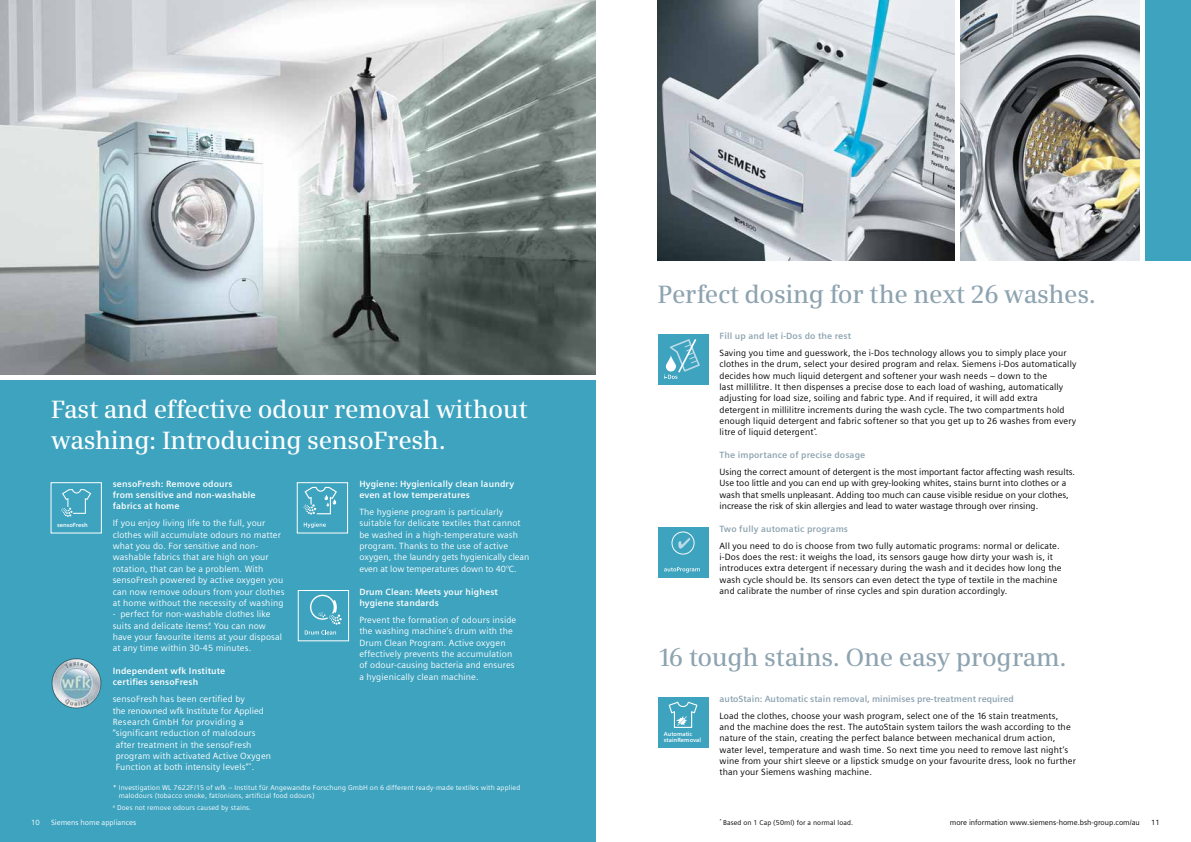
<style>
.page{position:relative;width:1191px;height:842px;background:#fff}
.page>*{position:absolute;margin:0;border:0;box-sizing:border-box;transform-origin:0 0}
.t1{font:600 25px/30.5px "Siemens Serif";letter-spacing:-.015em;color:#fff}
.t2{font:600 25px "Siemens Serif";letter-spacing:-.015em;color:#8da3b0}
.t3{font:9px/11.3px "Siemens Sans";letter-spacing:.015em;color:#000}
.t4{font:9px/11.3px "Siemens Sans";letter-spacing:.015em;color:#fff}
.t5{font:700 9px/11.3px "Siemens Sans";letter-spacing:.015em;color:#fff}
.t6{font:700 9px "Siemens Sans";letter-spacing:.005em;color:#8da3b0}
.t7{font:9px "Siemens Sans";letter-spacing:-.005em;color:#fff}
.t8{font:9px "Siemens Sans";letter-spacing:.035em;color:#fff}
.t9{font:7.5px "Siemens Sans";color:#000}
.t10{font:7.5px "Siemens Sans";color:#fff}
.t11{font:7px/8px "Siemens Sans";letter-spacing:.02em;color:#fff}
.t12{font:7px "Siemens Sans";letter-spacing:.015em;color:#000}
.t13{font:700 5.9px/5.9px "Siemens Sans";color:#fff}
</style>
<div class="page">
<div style="left:0;top:380px;width:595px;height:462px;background:#3da3bf"></div>
<img style="left:658px;top:0;width:297px;height:261px">
<img style="left:0;top:0;width:595px;height:374px">
<div style="left:658px;top:335px;width:50px;height:50px;background:#3da3bf"></div>
<svg style="left:664px;top:339px;width:36px;height:40px"></svg>
<svg style="left:61px;top:489px;width:30px;height:28px"></svg>
<div style="left:51px;top:482px;width:51px;height:51px;border:1px solid #fff"></div>
<svg style="left:303px;top:487px;width:34px;height:28px"></svg>
<svg style="left:304px;top:522px;width:22px;height:6px"></svg>
<div style="left:297px;top:482px;width:51px;height:51px;border:1px solid #fff"></div>
<svg style="left:305px;top:594px;width:37px;height:41px"></svg>
<div style="left:298px;top:590px;width:51px;height:51px;border:1px solid #fff"></div>
<div style="left:1145px;top:0;width:46px;height:261px;background:#3da3bf"></div>
<div style="left:658px;top:697px;width:50px;height:51px;background:#3da3bf"></div>
<svg style="left:668px;top:702px;width:29px;height:26px"></svg>
<div style="left:658px;top:527px;width:50px;height:51px;background:#3da3bf"></div>
<svg style="left:671px;top:531px;width:23px;height:23px"></svg>
<svg style="left:664px;top:567px;width:35px;height:6px"></svg>
<img style="left:960px;top:0;width:180px;height:261px">
<img style="left:51px;top:658px;width:50px;height:50px;border-radius:25px">
<h1 class="t1" style="left:51px;top:394px;width:478px">Fast and effective odour removal without washing: Introducing sensoFresh.</h1>
<p class="t5" style="left:359px;top:478px;width:156px">Hygiene: Hygienically clean laundry even at low temperatures</p>
<p class="t4" style="left:359px;top:506px;width:171px">The hygiene program is particularly suitable for delicate textiles that cannot be washed in a high-temperature wash program. Thanks to the use of active oxygen, the laundry gets hygienically clean even at low temperatures down to 40°C.</p>
<p class="t5" style="left:359px;top:586px;width:140px">Drum Clean: Meets your highest hygiene standards</p>
<p class="t4" style="left:359px;top:614px;width:158px">Prevent the formation of odours inside the washing machine’s drum with the Drum Clean Program. Active oxygen effectively prevents the accumulation of odour-causing bacteria and ensures a hygienically clean machine.</p>
<p class="t5" style="left:113px;top:478px;width:144px">sensoFresh: Remove odours<br>from sensitive and non-washable fabrics at home</p>
<p class="t4" style="left:113px;top:518px;width:173px">If you enjoy living life to the full, your clothes will accumulate odours no matter what you do. For sensitive and non&shy;washable fabrics that are high on your rotation, that can be a problem. With sensoFresh powered by active oxygen you can now remove odours from your clothes at home without the necessity of washing</p>
<p class="t4" style="left:113px;top:608px;width:171px">- perfect for non-washable clothes like suits and delicate items<sup>#</sup>. You can now have your favourite items at your disposal at any time within 30-45 minutes.</p>
<p class="t5" style="left:113px;top:665px;width:114px">Independent wfk Institute certifies sensoFresh</p>
<p class="t4" style="left:113px;top:693px;width:134px">sensoFresh has been certified by</p>
<p class="t7" style="left:113px;top:705px;width:152px">the renowned wfk Institute for Applied</p>
<p class="t8" style="left:113px;top:717px;width:132px">Research GmbH for providing a</p>
<p class="t4" style="left:113px;top:727px;width:145px">“significant reduction of malodours</p>
<p class="t4" style="left:116px;top:739px;width:137px">after treatment in the sensoFresh</p>
<p class="t4" style="left:116px;top:750px;width:157px">program with activated Active Oxygen</p>
<p class="t4" style="left:116px;top:761px;width:140px">Function at both intensity levels”<sup>*</sup>.</p>
<p class="t13" style="left:57px;top:522px;width:32px">sensoFresh</p>
<p class="t11" style="left:119px;top:783px;width:403px;text-indent:-6px">* Investigation WL 7622F/15 of wfk – Institut für Angewandte Forschung GmbH on 6 different ready-made textiles with applied malodours (tobacco smoke, fat/onions, artificial food odours)</p>
<p class="t11" style="left:113px;top:804px;width:140px"><sup>#</sup> Does not remove odours caused by stains.</p>
<h1 class="t2" style="left:658px;top:280px;width:439px">Perfect dosing for the next 26 washes.</h1>
<p class="t6" style="left:719px;top:331px;width:133px">Fill up and let i-Dos do the rest</p>
<p class="t3" style="left:719px;top:347px;width:358px">Saving you time and guesswork, the i-Dos technology allows you to simply place your clothes in the drum, select your desired program and relax. Siemens i-Dos automatically decides how much liquid detergent and softener your wash needs – down to the<br>last millilitre. It then dispenses a precise dose to each load of washing, automatically adjusting for load size, soiling and fabric type. And if required, it will add extra detergent in millilitre increments during the wash cycle. The two compartments hold enough liquid detergent and fabric softener so that you get up to 26 washes from every litre of liquid detergent<sup>*</sup>.</p>
<p class="t6" style="left:719px;top:450px;width:147px">The importance of precise dosage</p>
<p class="t3" style="left:719px;top:466px;width:357px">Using the correct amount of detergent is the most important factor affecting wash results.<br>Use too little and you can end up with grey-looking whites, stains burnt into clothes or a wash that smells unpleasant. Adding too much can cause visible residue on your clothes, increase the risk of skin allergies and lead to water wastage through over rinsing.</p>
<p class="t6" style="left:719px;top:523px;width:130px">Two fully automatic programs</p>
<p class="t3" style="left:719px;top:540px;width:343px">All you need to do is choose from two fully automatic programs: normal or delicate. i-Dos does the rest: it weighs the load, its sensors gauge how dirty your wash is, it introduces extra detergent if necessary during the wash and it decides how long the wash cycle should be. Its sensors can even detect the type of textile in the machine and calibrate the number of rinse cycles and spin duration accordingly.</p>
<h1 class="t2" style="left:658px;top:642px;width:410px">16 tough stains. One easy program.</h1>
<p class="t13" style="left:664px;top:731px;width:39px">Automatic stainRemoval</p>
<p class="t6" style="left:719px;top:693px;width:296px">autoStain: Automatic stain removal, minimises pre-treatment required</p>
<p class="t3" style="left:719px;top:710px;width:358px">Load the clothes, choose your wash program, select one of the 16 stain treatments,<br>and the machine does the rest. The autoStain system tailors the wash according to the nature of the stain, creating the perfect balance between mechanical drum action, water level, temperature and wash time. So next time you need to remove last night’s wine from your shirt sleeve or a lipstick smudge on your favourite dress, look no further than your Siemens washing machine.</p>
<p class="t12" style="left:719px;top:818px;width:135px"><sup>*</sup> Based on 1 Cap (50ml) for a normal load.</p>
<p class="t10" style="left:31px;top:818px;width:10px">10</p>
<p class="t10" style="left:51px;top:818px;width:87px">Siemens home appliances</p>
<p class="t9" style="left:950px;top:818px;width:191px">more information www.siemens-home.bsh-group.com/au</p>
<p class="t9" style="left:1151px;top:818px;width:10px">11</p>
</div>
